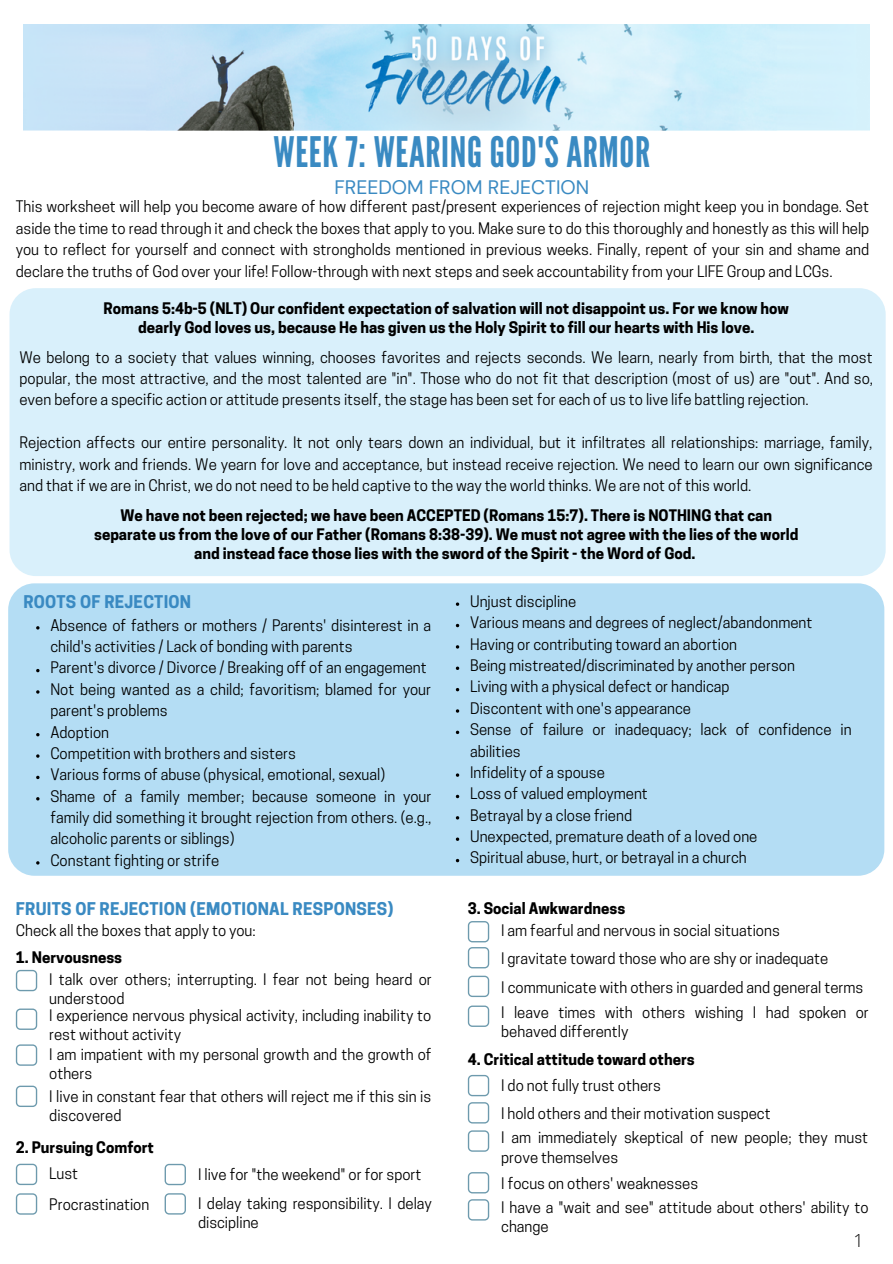
<style>
.page{position:relative;width:893px;height:1264px;background:#fff}
.page>*{position:absolute;margin:0;border:0;box-sizing:border-box;transform-origin:0 0}
.t1{font:42px "League Gothic";letter-spacing:.015em;color:#3a8ac2}
.t2{font:19.5px "DM Sans";color:#3a8ac2}
.t3{font:300 18px "Open Sans";color:#000}
.t4{font:700 16.5px "Cooper Hewitt";letter-spacing:.015em;color:#3a8ac2}
.t5{font:15px/21.3px "Cooper Hewitt";color:#000}
.t6{font:700 15px/19px "Cooper Hewitt";color:#000;text-align:center}
</style>
<div class="page">
<img style="left:23px;top:25px;width:846px;height:106px">
<div style="left:10px;top:288px;width:875px;height:288px;background:#d9f0fb;border-radius:26px"></div>
<svg style="left:16px;top:969px;width:21px;height:22px"></svg>
<svg style="left:16px;top:1008px;width:21px;height:21px"></svg>
<svg style="left:16px;top:1044px;width:21px;height:21px"></svg>
<svg style="left:16px;top:1085px;width:21px;height:21px"></svg>
<div style="left:8px;top:583px;width:876px;height:292px;background:#b4ddf4;border-radius:26px"></div>
<svg style="left:36px;top:626px;width:4px;height:3px"></svg>
<svg style="left:36px;top:669px;width:4px;height:3px"></svg>
<svg style="left:36px;top:733px;width:4px;height:3px"></svg>
<svg style="left:36px;top:775px;width:4px;height:4px"></svg>
<svg style="left:36px;top:797px;width:4px;height:3px"></svg>
<svg style="left:36px;top:861px;width:4px;height:3px"></svg>
<svg style="left:456px;top:602px;width:3px;height:4px"></svg>
<svg style="left:456px;top:666px;width:3px;height:4px"></svg>
<svg style="left:456px;top:730px;width:3px;height:4px"></svg>
<svg style="left:16px;top:1163px;width:21px;height:22px"></svg>
<svg style="left:16px;top:1193px;width:21px;height:21px"></svg>
<svg style="left:165px;top:1193px;width:21px;height:21px"></svg>
<svg style="left:165px;top:1163px;width:21px;height:22px"></svg>
<svg style="left:468px;top:921px;width:21px;height:47px"></svg>
<svg style="left:468px;top:975px;width:21px;height:22px"></svg>
<svg style="left:468px;top:1005px;width:21px;height:21px"></svg>
<svg style="left:468px;top:1074px;width:21px;height:22px"></svg>
<svg style="left:468px;top:1102px;width:21px;height:21px"></svg>
<svg style="left:468px;top:1172px;width:21px;height:21px"></svg>
<svg style="left:468px;top:1130px;width:21px;height:21px"></svg>
<svg style="left:468px;top:1199px;width:21px;height:21px"></svg>
<h1 class="t1" style="left:273px;top:128px;width:378px">WEEK 7: WEARING GOD'S ARMOR</h1>
<h2 class="t2" style="left:334px;top:174px;width:256px">FREEDOM FROM REJECTION</h2>
<p class="t5" style="left:16px;top:198px;width:854px;text-align:justify">This worksheet will help you become aware of how different past/present experiences of rejection might keep you in bondage. Set aside the time to read through it and check the boxes that apply to you. Make sure to do this thoroughly and honestly as this will help you to reflect for yourself and connect with strongholds mentioned in previous weeks. Finally, repent of your sin and shame and declare the truths of God over your life! Follow-through with next steps and seek accountability from your LIFE Group and LCGs.</p>
<p class="t6" style="left:104px;top:300px;width:687px">Romans 5:4b-5 (NLT) Our confident expectation of salvation will not disappoint us. For we know how dearly God loves us, because He has given us the Holy Spirit to fill our hearts with His love.</p>
<p class="t5" style="left:19px;top:348px;width:855px;text-align:justify">We belong to a society that values winning, chooses favorites and rejects seconds. We learn, nearly from birth, that the most popular, the most attractive, and the most talented are "in". Those who do not fit that description (most of us) are "out". And so, even before a specific action or attitude presents itself, the stage has been set for each of us to live life battling rejection.</p>
<p class="t5" style="left:19px;top:434px;width:854px;text-align:justify">Rejection affects our entire personality. It not only tears down an individual, but it infiltrates all relationships: marriage, family, ministry, work and friends. We yearn for love and acceptance, but instead receive rejection. We need to learn our own significance and that if we are in Christ, we do not need to be held captive to the way the world thinks. We are not of this world.</p>
<p class="t6" style="left:94px;top:507px;width:706px">We have not been rejected; we have been ACCEPTED (Romans 15:7). There is NOTHING that can separate us from the love of our Father (Romans 8:38-39). We must not agree with the lies of the world and instead face those lies with the sword of the Spirit - the Word of God.</p>
<p class="t4" style="left:23px;top:595px;width:169px">ROOTS OF REJECTION</p>
<p class="t5" style="left:470px;top:592px;width:383px">Unjust discipline<br>Various means and degrees of neglect/abandonment Having or contributing toward an abortion<br>Being mistreated/discriminated by another person<br>Living with a physical defect or handicap<br>Discontent with one's appearance<br>Sense of failure or inadequacy; lack of confidence in abilities<br>Infidelity of a spouse<br>Loss of valued employment<br>Betrayal by a close friend<br>Unexpected, premature death of a loved one<br>Spiritual abuse, hurt, or betrayal in a church</p>
<p class="t5" style="left:50px;top:616px;width:382px">Absence of fathers or mothers / Parents' disinterest in a child's activities / Lack of bonding with parents<br>Parent's divorce / Divorce / Breaking off of an engagement Not being wanted as a child; favoritism; blamed for your parent's problems<br>Adoption<br>Competition with brothers and sisters<br>Various forms of abuse (physical, emotional, sexual)<br>Shame of a family member; because someone in your family did something it brought rejection from others. (e.g., alcoholic parents or siblings)<br>Constant fighting or strife</p>
<p class="t4" style="left:16px;top:902px;width:379px">FRUITS OF REJECTION (EMOTIONAL RESPONSES)</p>
<p class="t5" style="left:16px;top:921px;width:241px">Check all the boxes that apply to you:</p>
<p class="t6" style="left:16px;top:949px;width:108px">1. Nervousness</p>
<p class="t5" style="left:49px;top:971px;width:384px;line-height:19px">I talk over others; interrupting. I fear not being heard or understood</p>
<p class="t5" style="left:49px;top:1007px;width:384px;line-height:19.4px">I experience nervous physical activity, including inability to rest without activity<br>I am impatient with my personal growth and the growth of others</p>
<p class="t5" style="left:49px;top:1088px;width:383px;line-height:19px">I live in constant fear that others will reject me if this sin is discovered</p>
<p class="t6" style="left:16px;top:1139px;width:140px">2. Pursuing Comfort</p>
<p class="t5" style="left:49px;top:1159px;width:102px;line-height:31.3px">Lust<br>Procrastination</p>
<p class="t5" style="left:198px;top:1165px;width:225px">I live for "the weekend" or for sport</p>
<p class="t5" style="left:198px;top:1195px;width:235px;line-height:19px">I delay taking responsibility. I delay discipline</p>
<p class="t6" style="left:468px;top:900px;width:159px">3. Social Awkwardness</p>
<p class="t5" style="left:501px;top:917px;width:364px;line-height:28.7px">I am fearful and nervous in social situations<br>I gravitate toward those who are shy or inadequate<br>I communicate with others in guarded and general terms</p>
<p class="t5" style="left:501px;top:1005px;width:369px;line-height:19px">I leave times with others wishing I had spoken or behaved differently</p>
<p class="t6" style="left:468px;top:1051px;width:228px">4. Critical attitude toward others</p>
<p class="t5" style="left:501px;top:1072px;width:271px;line-height:28px">I do not fully trust others<br>I hold others and their motivation suspect</p>
<p class="t5" style="left:501px;top:1130px;width:368px;line-height:19px">I am immediately skeptical of new people; they must prove themselves</p>
<p class="t5" style="left:501px;top:1199px;width:369px;line-height:19px">I have a "wait and see" attitude about others' ability to change</p>
<p class="t3" style="left:853px;top:1227px;width:12px">1</p>
<p class="t5" style="left:501px;top:1174px;width:198px">I focus on others' weaknesses</p>
</div>
